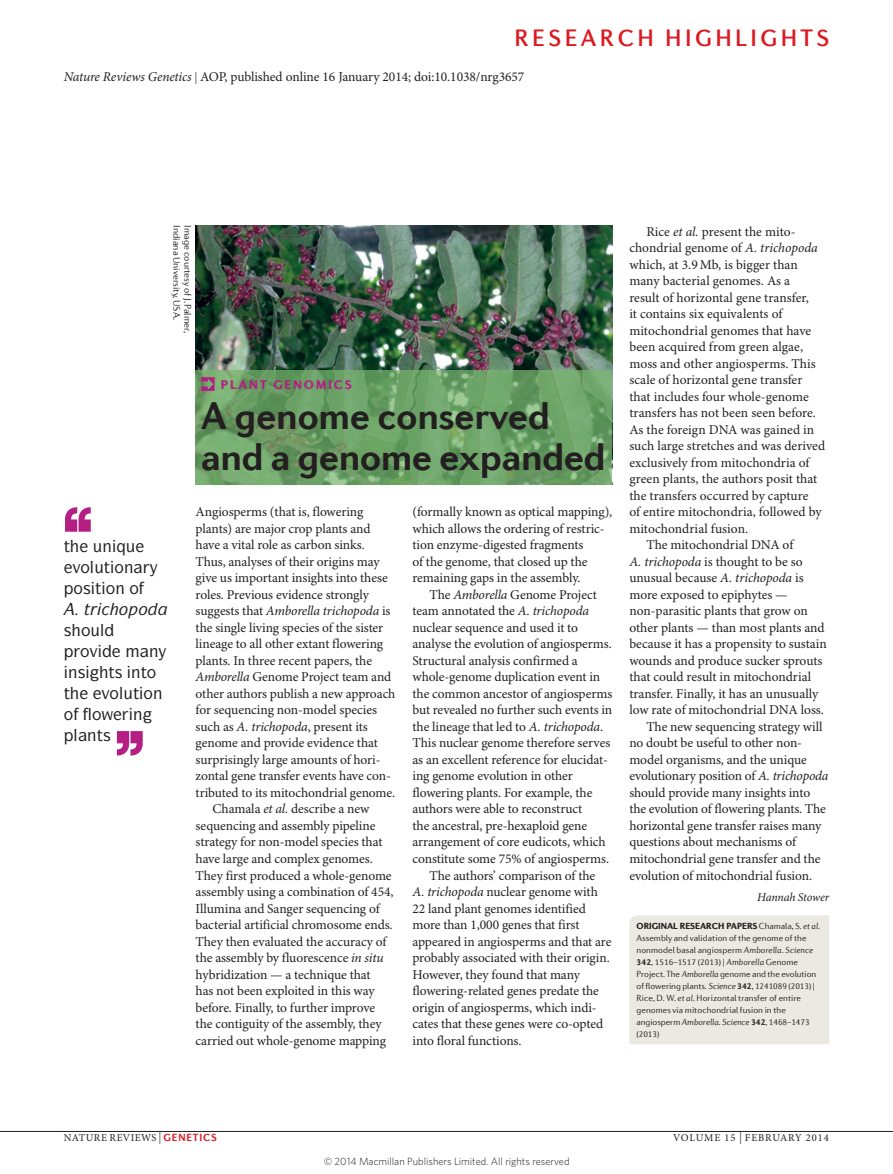
<style>
.page{position:relative;width:893px;height:1174px;background:#fff}
.page>*{position:absolute;margin:0;border:0;box-sizing:border-box;transform-origin:0 0}
.t1{font:700 39px/40.5px "Diverda Sans Com";letter-spacing:-.015em;color:#231f20}
.sectionheader{font:500 24px "Diverda Sans Com";letter-spacing:.14em;color:#dc1820}
.pulloutquote{font:500 16.5px "ITC Symbol Std";color:#231f20}
.pulloutquote-2{font:italic 500 16.5px "ITC Symbol Std";color:#231f20}
.bodyindent{font:13.5px/16.5px "Minion Pro";letter-spacing:-.005em;color:#231f20}
.bodyfirst{font:13.5px/16.5px "Minion Pro";letter-spacing:-.01em;color:#231f20}
.ministrap{font:900 12.75px "Diverda Sans Com";letter-spacing:.14em;color:#b51e83}
.author{font:italic 12px "Minion Pro";letter-spacing:-.015em;color:#231f20}
.t2{font:300 10.5px "Whitney";color:#1d1d1b}
.t3{font:10.5px "Minion Pro";letter-spacing:.05em;color:#231f20}
.t4{font:10.5px "Minion Pro";letter-spacing:.085em;color:#231f20}
.creditstyle{font:300 9.75px "Diverda Sans Com";letter-spacing:-.005em;color:#231f20}
.webbody{font:300 9px/12px "Diverda Sans Com";letter-spacing:.005em;color:#231f20}
.s1{font-style:italic}
.s2{font-size:12px}
.s3{font-weight:900}
.s4{font-family:"Diverda Sans Com Light Italic 2";font-weight:400}
.s5{font-weight:700}
.s6{font-family:"Diverda Sans Com";font-weight:700;color:#dc1820}
</style>
<div class="page">
<svg style="left:117px;top:731px;width:26px;height:24px"></svg>
<svg style="left:65px;top:507px;width:26px;height:25px"></svg>
<img style="left:196px;top:225px;width:416px;height:145px">
<hr style="left:0;top:1131px;width:893px;height:1px;background:#231f20">
<svg style="left:196px;top:370px;width:416px;height:115px;background:#6da268"></svg>
<div style="left:629px;top:915px;width:200px;height:129px;background:#ece8e2"></div>
<svg style="left:201px;top:377px;width:14px;height:14px"></svg>
<p class="sectionheader" style="left:514px;top:24px;width:316px">RESEARCH HIGHLIGHTS</p>
<p class="bodyfirst" style="left:64px;top:69px;width:462px"><span class="s1">Nature Reviews Genetics</span> <span class="s2">|</span> AOP, published online 16 January 2014; doi:10.1038/nrg3657</p>
<p class="creditstyle" style="left:182px;top:225px;width:96px;rotate:90deg">Indiana University, USA.</p>
<p class="creditstyle" style="left:193px;top:225px;width:109px;rotate:90deg">Image courtesy of J. Palmer,</p>
<p class="pulloutquote" style="left:64px;top:535px;width:73px">▼ ◆■ ❑◆</p>
<p class="pulloutquote" style="left:72px;top:556px;width:63px">❖□●◆▼ □■</p>
<p class="pulloutquote" style="left:74px;top:577px;width:67px">□▲▼□■ □</p>
<p class="pulloutquote-2" style="left:84px;top:598px;width:65px">▼ □□</p>
<p class="pulloutquote" style="left:64px;top:619px;width:42px">▲ □◆●</p>
<p class="pulloutquote" style="left:149px;top:640px;width:11px">■</p>
<p class="pulloutquote" style="left:109px;top:661px;width:49px">▼▲ ■▼□</p>
<p class="pulloutquote" style="left:64px;top:682px;width:100px">▼ ❖□●◆▼ □■</p>
<p class="pulloutquote" style="left:64px;top:703px;width:39px">□ ●□</p>
<p class="pulloutquote" style="left:133px;top:703px;width:11px">■</p>
<p class="pulloutquote" style="left:74px;top:724px;width:38px">● ■▼▲</p>
<p class="ministrap" style="left:221px;top:377px;width:132px">PLANT GENOMICS</p>
<p class="t1" style="left:201px;top:395px;width:406px">A genome conserved and a genome expanded</p>
<p class="bodyfirst" style="left:196px;top:504px;width:201px">Angiosperms (that is, flowering plants) are major crop plants and have a vital role as carbon sinks.<br>Thus, analyses of their origins may give us important insights into these roles. Previous evidence strongly suggests that <span class="s1">Amborella trichopoda</span> is the single living species of the sister lineage to all other extant flowering plants. In three recent papers, the <span class="s1">Amborella</span> Genome Project team and other authors publish a new approach for sequencing non-model species such as <span class="s1">A. trichopoda</span>, present its genome and provide evidence that surprisingly large amounts of hori&shy;zontal gene transfer events have con&shy;tributed to its mitochondrial genome.</p>
<p class="bodyindent" style="left:196px;top:801px;width:200px;text-indent:17px">Chamala <span class="s1">et al.</span> describe a new sequencing and assembly pipeline strategy for non-model species that have large and complex genomes.<br>They first produced a whole-genome assembly using a combination of 454, Illumina and Sanger sequencing of bacterial artificial chromosome ends.<br>They then evaluated the accuracy of the assembly by fluorescence <span class="s1">in situ </span>hybridization — a technique that<br>has not been exploited in this way before. Finally, to further improve the contiguity of the assembly, they carried out whole-genome mapping</p>
<p class="bodyindent" style="left:412px;top:504px;width:201px">(formally known as optical mapping), which allows the ordering of restric&shy;tion enzyme-digested fragments<br>of the genome, that closed up the remaining gaps in the assembly.</p>
<p class="bodyindent" style="left:412px;top:587px;width:201px;text-indent:17px">The <span class="s1">Amborella</span> Genome Project team annotated the <span class="s1">A. trichopoda </span>nuclear sequence and used it to analyse the evolution of angiosperms.<br>Structural analysis confirmed a whole-genome duplication event in the common ancestor of angiosperms but revealed no further such events in the lineage that led to <span class="s1">A. trichopoda</span>.<br>This nuclear genome therefore serves as an excellent reference for elucidat&shy;ing genome evolution in other flowering plants. For example, the authors were able to reconstruct<br>the ancestral, pre-hexaploid gene arrangement of core eudicots, which constitute some 75% of angiosperms.</p>
<p class="bodyindent" style="left:412px;top:867px;width:200px;text-indent:17px">The authors’ comparison of the<br><span class="s1">A. trichopoda</span> nuclear genome with 22 land plant genomes identified more than 1,000 genes that first appeared in angiosperms and that are probably associated with their origin.<br>However, they found that many flowering-related genes predate the origin of angiosperms, which indi&shy;cates that these genes were co-opted into floral functions.</p>
<p class="bodyindent" style="left:629px;top:224px;width:197px;text-indent:17px">Rice <span class="s1">et al.</span> present the mito&shy;chondrial genome of <span class="s1">A. trichopoda </span>which, at 3.9Mb, is bigger than many bacterial genomes. As a<br>result of horizontal gene transfer,<br>it contains six equivalents of mitochondrial genomes that have been acquired from green algae, moss and other angiosperms. This scale of horizontal gene transfer that includes four whole-genome transfers has not been seen before.<br>As the foreign DNA was gained in such large stretches and was derived exclusively from mitochondria of green plants, the authors posit that the transfers occurred by capture<br>of entire mitochondria, followed by mitochondrial fusion.</p>
<p class="bodyindent" style="left:629px;top:537px;width:199px;text-indent:17px">The mitochondrial DNA of<br><span class="s1">A. trichopoda</span> is thought to be so unusual because <span class="s1">A. trichopoda</span> is more exposed to epiphytes — non-parasitic plants that grow on other plants — than most plants and because it has a propensity to sustain wounds and produce sucker sprouts that could result in mitochondrial transfer. Finally, it has an unusually low rate of mitochondrial DNA loss.</p>
<p class="bodyindent" style="left:629px;top:719px;width:201px;text-indent:17px">The new sequencing strategy will no doubt be useful to other non&shy;model organisms, and the unique evolutionary position of <span class="s1">A. trichopoda </span>should provide many insights into the evolution of flowering plants. The horizontal gene transfer raises many questions about mechanisms of mitochondrial gene transfer and the evolution of mitochondrial fusion.</p>
<p class="author" style="left:757px;top:889px;width:73px">Hannah Stower</p>
<p class="webbody" style="left:637px;top:919px;width:185px"><span class="s3">ORIGINAL RESEARCH PAPERS</span> Chamala, S. <span class="s4">et al.<br></span>Assembly and validation of the genome of the nonmodel basal angiosperm <span class="s4">Amborella</span>. <span class="s1">Science </span><span class="s5">342</span>, 1516–1517 (2013) | <span class="s4">Amborella</span> Genome Project. The <span class="s4">Amborella</span> genome and the evolution of flowering plants. <span class="s1">Science</span> <span class="s5">342</span>, 1241089 (2013) | Rice, D. W. <span class="s4">et al.</span> Horizontal transfer of entire genomes via mitochondrial fusion in the angiosperm <span class="s4">Amborella. Science</span> <span class="s5">342</span>, 1468–1473 (2013)</p>
<p class="t3" style="left:64px;top:1131px;width:154px">NATURE REVIEWS <span class="s2">|</span> <span class="s6">GENETICS</span></p>
<p class="t4" style="left:673px;top:1131px;width:157px">VOLUME 15 <span class="s2">|</span> FEBRUARY 2014</p>
<p class="t2" style="left:324px;top:1154px;width:247px">© 2014 Macmillan Publishers Limited. All rights reserved</p>
</div>
